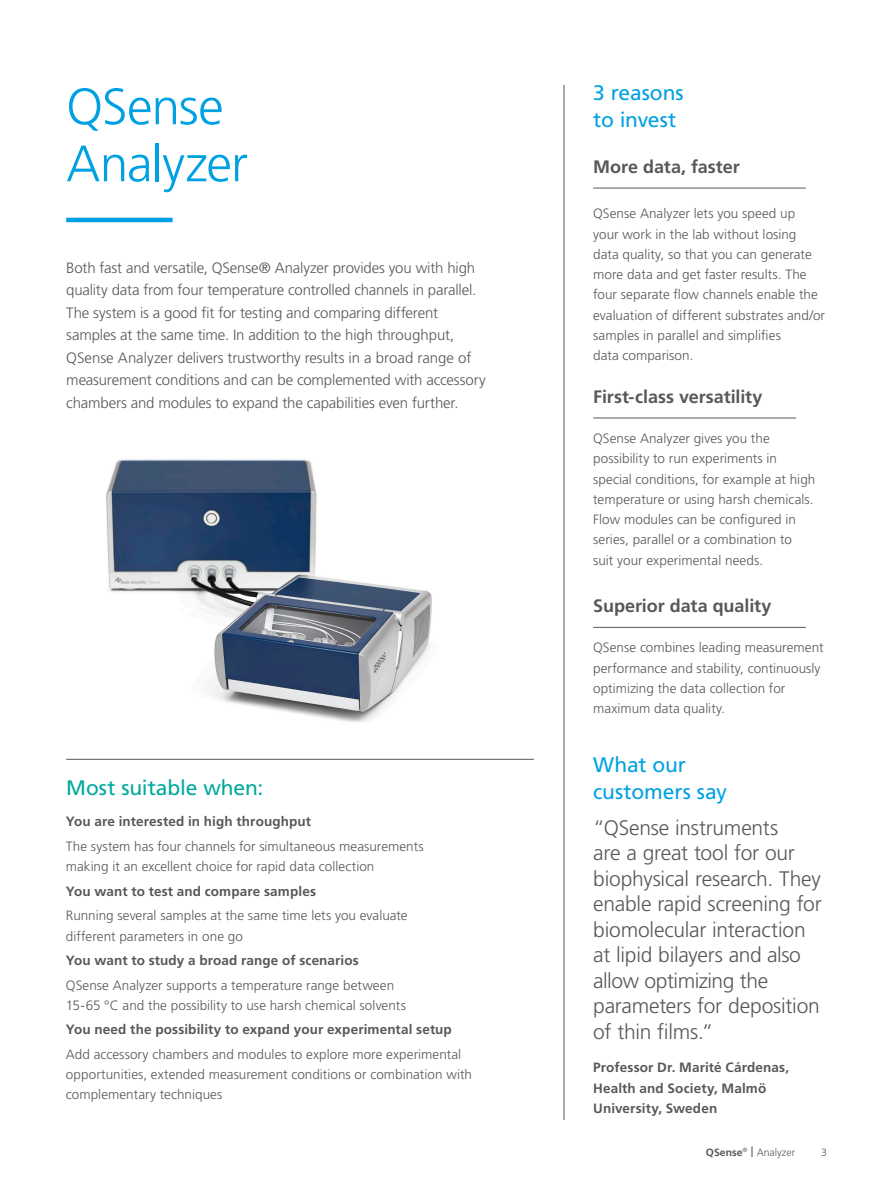
<style>
.page{position:relative;width:893px;height:1187px;background:#fff}
.page>*{position:absolute;margin:0;border:0;box-sizing:border-box;transform-origin:0 0}
.Heading_Page_Blue{font:300 51px "Frutiger LT Std";letter-spacing:-.015em;color:#00a1e3}
.Ingress_80{font:300 21px/25.5px "Frutiger LT Std";letter-spacing:-.015em;color:#57585a}
.Sub_Heading_1_Page_B{font:21px/27px "Frutiger LT Std";letter-spacing:-.005em;color:#00a1e3}
.Sub_Heading_4_Page_G{font:21px "Frutiger LT Std";letter-spacing:-.005em;color:#00a99d}
.Sub_Heading_2_Page_8{font:700 18px "Frutiger LT Std";letter-spacing:-.005em;color:#57585a}
.Ingress_80-2{font:300 15px/22.5px "Frutiger LT Std";letter-spacing:-.01em;color:#57585a}
.Sub_Heading_1_Page_B-2{font:300 13.5px/20.2px "Frutiger LT Std";letter-spacing:.005em;color:#57585a}
.Body_Small_80{font:300 13.5px/20.2px "Frutiger LT Std";letter-spacing:.005em;color:#57585a}
.Body_Small_80-2{font:700 13.5px "Frutiger LT Std";letter-spacing:.01em;color:#57585a}
.Ingress_80-3{font:700 13.5px/20.2px "Frutiger LT Std";letter-spacing:.01em;color:#57585a}
.t1{font:300 10.5px "Frutiger LT Std";color:#57585a}
.t2{font:700 10.5px "Frutiger LT Std";color:#57585a}
.t3{font:300 6.15px "Frutiger LT Std";color:#57585a}
.s1{font-size:15px}
</style>
<div class="page">
<hr style="left:66px;top:218px;width:107px;height:4px;background:#00a1e3">
<hr style="left:66px;top:759px;width:468px;height:1px;background:#57585a">
<hr style="left:593px;top:627px;width:213px;height:1px;background:#57585a">
<hr style="left:564px;top:85px;width:1px;height:1034px;background:#57585a">
<hr style="left:593px;top:417px;width:203px;height:1px;background:#57585a">
<img style="left:106px;top:459px;width:326px;height:263px">
<hr style="left:593px;top:188px;width:213px;height:1px;background:#57585a">
<p class="Heading_Page_Blue" style="left:66px;top:78px;width:159px">QSense</p>
<p class="Heading_Page_Blue" style="left:66px;top:135px;width:183px">Analyzer</p>
<p class="Ingress_80-2" style="left:66px;top:256px;width:421px">Both fast and versatile, QSense® Analyzer provides you with high quality data from four temperature controlled channels in parallel.<br>The system is a good fit for testing and comparing different samples at the same time. In addition to the high throughput, QSense Analyzer delivers trustworthy results in a broad range of measurement conditions and can be complemented with accessory chambers and modules to expand the capabilities even further.</p>
<p class="Sub_Heading_4_Page_G" style="left:66px;top:775px;width:199px">Most suitable when:</p>
<p class="Body_Small_80-2" style="left:66px;top:813px;width:247px">You are interested in high throughput</p>
<p class="Body_Small_80" style="left:66px;top:836px;width:359px">The system has four channels for simultaneous measurements making it an excellent choice for rapid data collection</p>
<p class="Body_Small_80-2" style="left:66px;top:883px;width:252px">You want to test and compare samples</p>
<p class="Body_Small_80" style="left:66px;top:905px;width:343px">Running several samples at the same time lets you evaluate different parameters in one go</p>
<p class="Body_Small_80-2" style="left:66px;top:952px;width:294px">You want to study a broad range of scenarios</p>
<p class="Body_Small_80" style="left:66px;top:974px;width:341px">QSense Analyzer supports a temperature range between<br>15-65 °C and the possibility to use harsh chemical solvents</p>
<p class="Body_Small_80-2" style="left:66px;top:1021px;width:387px">You need the possibility to expand your experimental setup</p>
<p class="Body_Small_80" style="left:66px;top:1044px;width:408px">Add accessory chambers and modules to explore more experimental opportunities, extended measurement conditions or combination with complementary techniques</p>
<p class="Sub_Heading_1_Page_B" style="left:593px;top:79px;width:92px">3 reasons to invest</p>
<p class="Sub_Heading_2_Page_8" style="left:593px;top:156px;width:148px">More data, faster</p>
<p class="Sub_Heading_1_Page_B-2" style="left:593px;top:204px;width:233px">QSense Analyzer lets you speed up<br>your work in the lab without losing data quality, so that you can generate more data and get faster results. The four separate flow channels enable the evaluation of different substrates and/or samples in parallel and simplifies<br>data comparison.</p>
<p class="Sub_Heading_2_Page_8" style="left:593px;top:386px;width:171px">First-class versatility</p>
<p class="Sub_Heading_1_Page_B-2" style="left:593px;top:428px;width:224px">QSense Analyzer gives you the possibility to run experiments in special conditions, for example at high temperature or using harsh chemicals.<br>Flow modules can be configured in series, parallel or a combination to suit your experimental needs.</p>
<p class="Sub_Heading_2_Page_8" style="left:593px;top:595px;width:180px">Superior data quality</p>
<p class="Sub_Heading_1_Page_B-2" style="left:593px;top:638px;width:232px">QSense combines leading measurement performance and stability, continuously optimizing the data collection for maximum data quality.</p>
<p class="Sub_Heading_1_Page_B" style="left:593px;top:751px;width:135px">What our customers say</p>
<p class="Ingress_80" style="left:593px;top:815px;width:230px">“QSense instruments<br>are a great tool for our biophysical research. They enable rapid screening for biomolecular interaction at lipid bilayers and also allow optimizing the parameters for deposition of thin films.”</p>
<p class="Ingress_80-3" style="left:593px;top:1057px;width:197px">Professor Dr. Marité Cárdenas,<br>Health and Society, Malmö<br>University, Sweden</p>
<p class="t3" style="left:743px;top:1146px;width:6px">®</p>
<p class="t1" style="left:750px;top:1145px;width:46px"><span class="s1">I</span> Analyzer</p>
<p class="t2" style="left:706px;top:1145px;width:38px">QSense</p>
<p class="t1" style="left:821px;top:1145px;width:7px">3</p>
</div>
